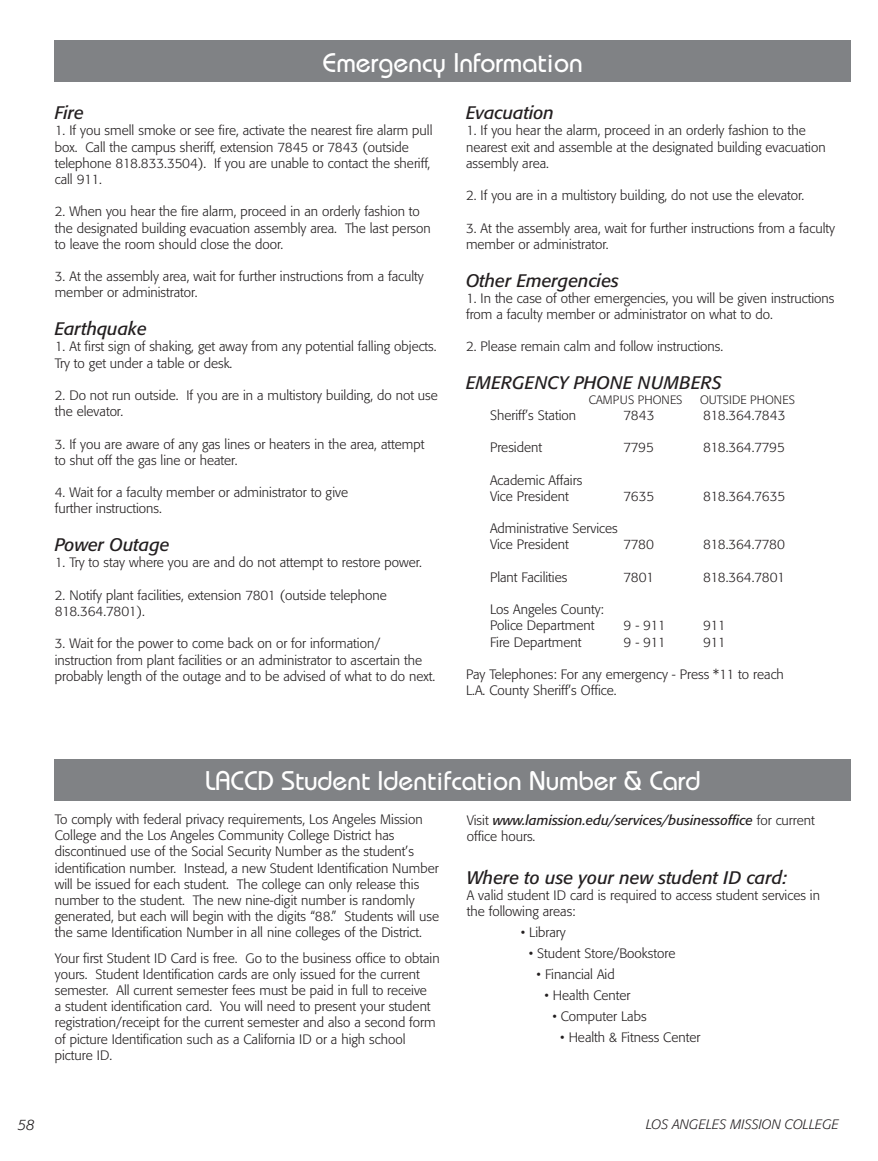
<style>
.page{position:relative;width:878px;height:1161px;background:#fff}
.page>*{position:absolute;margin:0;border:0;box-sizing:border-box;transform-origin:0 0}
.t1{font:500 27px "Bauhaus";color:#fff}
.t2{font:italic 18px "Formata";color:#231f20}
.t3{font:italic 18px "Formata";letter-spacing:.02em;color:#231f20}
.t4{font:italic 300 15px "Formata";color:#231f20}
.t5{font:300 13.5px/16.2px "Formata";color:#231f20}
.t6{font:italic 13.5px/16.2px "Formata";color:#231f20}
.t7{font:300 13.5px "Formata";letter-spacing:-.04em;color:#231f20}
.t8{font:italic 300 13.5px "Formata";color:#231f20}
.t9{font:300 13.5px "Formata";letter-spacing:-.02em;color:#231f20}
.t10{font:300 12px "Formata";color:#231f20}
.t11{font:300 12px "Formata";letter-spacing:.02em;color:#231f20}
.s1{font-weight:300;font-style:normal}
</style>
<div class="page">
<div style="left:54px;top:40px;width:796px;height:42px;background:#808285"></div>
<div style="left:54px;top:759px;width:796px;height:42px;background:#808285"></div>
<h1 class="t1" style="left:323px;top:46px;width:261px">Emergency Information</h1>
<h2 class="t2" style="left:55px;top:102px;width:31px">Fire</h2>
<p class="t5" style="left:55px;top:123px;width:379px">1. If you smell smoke or see fire, activate the nearest fire alarm pull box. Call the campus sheriff, extension 7845 or 7843 (outside telephone 818.833.3504). If you are unable to contact the sheriff, call 911.</p>
<p class="t5" style="left:55px;top:204px;width:377px">2. When you hear the fire alarm, proceed in an orderly fashion to the designated building evacuation assembly area. The last person to leave the room should close the door.</p>
<p class="t5" style="left:55px;top:269px;width:370px">3. At the assembly area, wait for further instructions from a faculty member or administrator.</p>
<h2 class="t2" style="left:55px;top:318px;width:94px">Earthquake</h2>
<p class="t5" style="left:55px;top:339px;width:383px">1. At first sign of shaking, get away from any potential falling objects.<br>Try to get under a table or desk.</p>
<p class="t5" style="left:55px;top:387px;width:384px">2. Do not run outside. If you are in a multistory building, do not use the elevator.</p>
<p class="t5" style="left:55px;top:436px;width:371px">3. If you are aware of any gas lines or heaters in the area, attempt to shut off the gas line or heater.</p>
<p class="t5" style="left:55px;top:485px;width:295px">4. Wait for a faculty member or administrator to give further instructions.</p>
<h2 class="t2" style="left:55px;top:534px;width:116px">Power Outage</h2>
<p class="t5" style="left:55px;top:555px;width:368px">1. Try to stay where you are and do not attempt to restore power.</p>
<p class="t5" style="left:55px;top:587px;width:333px">2. Notify plant facilities, extension 7801 (outside telephone<br>818.364.7801).</p>
<p class="t5" style="left:55px;top:636px;width:382px">3. Wait for the power to come back on or for information/ instruction from plant facilities or an administrator to ascertain the probably length of the outage and to be advised of what to do next.</p>
<h2 class="t2" style="left:466px;top:102px;width:90px">Evacuation</h2>
<p class="t5" style="left:466px;top:123px;width:361px">1. If you hear the alarm, proceed in an orderly fashion to the nearest exit and assemble at the designated building evacuation assembly area.</p>
<p class="t5" style="left:466px;top:188px;width:340px">2. If you are in a multistory building, do not use the elevator.</p>
<p class="t5" style="left:466px;top:220px;width:370px">3. At the assembly area, wait for further instructions from a faculty member or administrator.</p>
<h2 class="t2" style="left:466px;top:269px;width:155px">Other Emergencies</h2>
<p class="t5" style="left:466px;top:290px;width:370px">1. In the case of other emergencies, you will be given instructions from a faculty member or administrator on what to do.</p>
<p class="t5" style="left:466px;top:339px;width:259px">2. Please remain calm and follow instructions.</p>
<h2 class="t3" style="left:466px;top:372px;width:257px">EMERGENCY PHONE NUMBERS</h2>
<p class="t11" style="left:588px;top:392px;width:95px">CAMPUS PHONES</p>
<p class="t10" style="left:700px;top:392px;width:96px">OUTSIDE PHONES</p>
<p class="t5" style="left:490px;top:407px;width:88px">Sheriff’s Station</p>
<p class="t5" style="left:623px;top:407px;width:32px">7843</p>
<p class="t9" style="left:703px;top:407px;width:84px">818.364.7843</p>
<p class="t5" style="left:490px;top:440px;width:54px">President</p>
<p class="t5" style="left:623px;top:440px;width:32px">7795</p>
<p class="t7" style="left:703px;top:440px;width:83px">818.364.7795</p>
<p class="t5" style="left:490px;top:472px;width:94px">Academic Affairs<br>Vice President</p>
<p class="t5" style="left:623px;top:488px;width:32px">7635</p>
<p class="t9" style="left:703px;top:488px;width:84px">818.364.7635</p>
<p class="t5" style="left:490px;top:521px;width:129px">Administrative Services<br>Vice President</p>
<p class="t5" style="left:623px;top:537px;width:32px">7780</p>
<p class="t7" style="left:703px;top:537px;width:83px">818.364.7780</p>
<p class="t5" style="left:490px;top:569px;width:79px">Plant Facilities</p>
<p class="t5" style="left:623px;top:569px;width:32px">7801</p>
<p class="t7" style="left:703px;top:569px;width:83px">818.364.7801</p>
<p class="t5" style="left:490px;top:602px;width:115px">Los Angeles County:<br>Police Department</p>
<p class="t5" style="left:623px;top:618px;width:44px">9 - 911</p>
<p class="t5" style="left:703px;top:618px;width:24px">911</p>
<p class="t5" style="left:490px;top:634px;width:93px">Fire Department</p>
<p class="t5" style="left:623px;top:634px;width:44px">9 - 911</p>
<p class="t5" style="left:703px;top:634px;width:24px">911</p>
<p class="t5" style="left:466px;top:666px;width:319px">Pay Telephones: For any emergency - Press *11 to reach<br>L.A. County Sheriff’s Office.</p>
<h1 class="t1" style="left:205px;top:765px;width:497px">LACCD Student Identifcation Number &amp; Card</h1>
<p class="t5" style="left:55px;top:811px;width:386px">To comply with federal privacy requirements, Los Angeles Mission College and the Los Angeles Community College District has discontinued use of the Social Security Number as the student’s identification number. Instead, a new Student Identification Number will be issued for each student. The college can only release this number to the student. The new nine-digit number is randomly generated, but each will begin with the digits “88.” Students will use the same Identification Number in all nine colleges of the District.</p>
<p class="t5" style="left:55px;top:950px;width:386px">Your first Student ID Card is free. Go to the business office to obtain yours. Student Identification cards are only issued for the current semester. All current semester fees must be paid in full to receive<br>a student identification card. You will need to present your student registration/receipt for the current semester and also a second form of picture Identification such as a California ID or a high school picture ID.</p>
<p class="t6" style="left:467px;top:812px;width:349px"><span class="s1">Visit</span> www.lamission.edu/services/businessoffice <span class="s1">for current office hours.</span></p>
<h2 class="t2" style="left:466px;top:867px;width:322px">Where to use your new student ID card:</h2>
<p class="t5" style="left:466px;top:887px;width:355px">A valid student ID card is required to access student services in the following areas:</p>
<p class="t5" style="left:520px;top:925px;width:47px">• Library</p>
<p class="t5" style="left:528px;top:946px;width:148px">• Student Store/Bookstore</p>
<p class="t5" style="left:536px;top:967px;width:80px">• Financial Aid</p>
<p class="t5" style="left:544px;top:988px;width:88px">• Health Center</p>
<p class="t5" style="left:552px;top:1009px;width:96px">• Computer Labs</p>
<p class="t5" style="left:560px;top:1030px;width:142px">• Health &amp; Fitness Center</p>
<p class="t4" style="left:18px;top:1116px;width:19px">58</p>
<p class="t8" style="left:646px;top:1116px;width:194px">LOS ANGELES MISSION COLLEGE</p>
</div>
